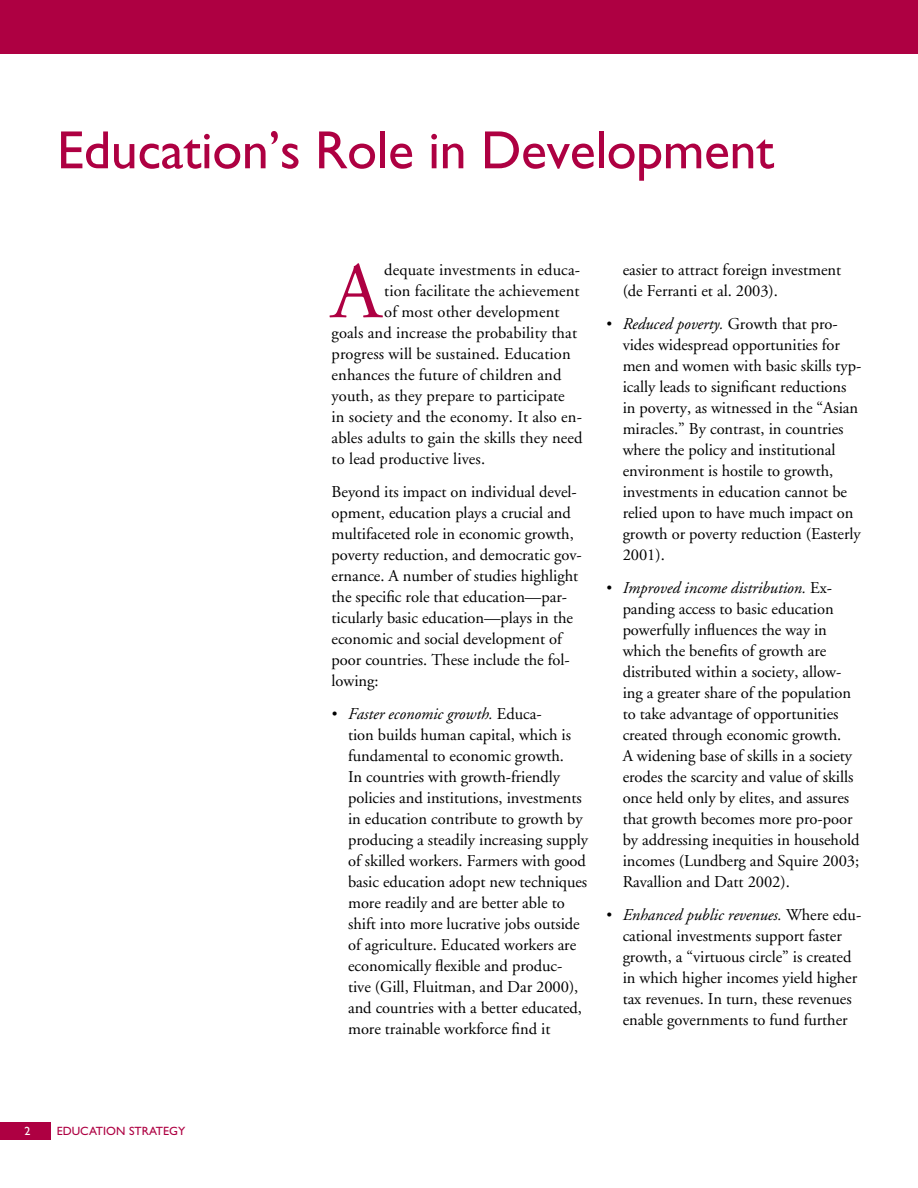
<style>
.page{position:relative;width:918px;height:1188px;background:#fff}
.page>*{position:absolute;margin:0;border:0;box-sizing:border-box;transform-origin:0 0}
.GSM_BT3_Drop_Cap{font:79.8px "Adobe Garamond";color:#ae0042}
.GSM_Chapter_Head-Main_36_36{font:54px "Gill Sans";letter-spacing:-.005em;color:#ae0042}
.GSM_BT3_Bullet_1{font:16.5px/21px "Adobe Garamond";letter-spacing:-.005em;color:#000}
.GSM_BT3{font:16.5px/21px "Adobe Garamond";letter-spacing:-.005em;color:#000}
.GSM_BT3_Drop_Cap-2{font:16.5px "Adobe Garamond";letter-spacing:.005em;color:#000}
.t1{font:12px "Gill Sans";color:#ae0042}
.t2{font:12px "Gill Sans";color:#fff}
.s1{font-family:"Times New Roman";font-style:italic}
.s2{font-style:italic}
</style>
<div class="page">
<div style="left:0;top:1122px;width:51px;height:17px;background:#ae0042"></div>
<div style="left:0;top:0;width:918px;height:54px;background:#ae0042"></div>
<p class="GSM_Chapter_Head-Main_36_36" style="left:57px;top:119px;width:719px">Education’s Role in Development</p>
<p class="t2" style="left:24px;top:1124px;width:7px">2</p>
<p class="t1" style="left:57px;top:1124px;width:130px">EDUCATION STRATEGY</p>
<p class="GSM_BT3_Drop_Cap" style="left:332px;top:249px;width:51px">A</p>
<p class="GSM_BT3_Drop_Cap-2" style="left:384px;top:261px;width:197px">dequate investments in educa-</p>
<p class="GSM_BT3_Drop_Cap-2" style="left:384px;top:282px;width:197px">tion facilitate the achievement</p>
<p class="GSM_BT3_Drop_Cap-2" style="left:384px;top:303px;width:177px">of most other development</p>
<p class="GSM_BT3_Drop_Cap-2" style="left:332px;top:324px;width:247px">goals and increase the probability that</p>
<p class="GSM_BT3_Drop_Cap-2" style="left:332px;top:345px;width:241px">progress will be sustained. Education</p>
<p class="GSM_BT3_Drop_Cap-2" style="left:332px;top:366px;width:231px">enhances the future of children and</p>
<p class="GSM_BT3_Drop_Cap-2" style="left:332px;top:387px;width:235px">youth, as they prepare to participate</p>
<p class="GSM_BT3_Drop_Cap-2" style="left:332px;top:408px;width:252px">in society and the economy. It also en-</p>
<p class="GSM_BT3_Drop_Cap-2" style="left:332px;top:429px;width:252px">ables adults to gain the skills they need</p>
<p class="GSM_BT3_Drop_Cap-2" style="left:332px;top:450px;width:155px">to lead productive lives.</p>
<p class="GSM_BT3" style="left:332px;top:482px;width:252px">Beyond its impact on individual devel&shy;opment, education plays a crucial and multifaceted role in economic growth, poverty reduction, and democratic gov&shy;ernance. A number of studies highlight the specific role that education—par&shy;ticularly basic education—plays in the economic and social development of poor countries. These include the fol&shy;lowing:</p>
<p class="GSM_BT3_Bullet_1" style="left:348px;top:704px;width:242px;text-indent:-16px"><span class="s1">•</span> <span class="s2">Faster economic growth.</span> Educa-<br>tion builds human capital, which is fundamental to economic growth.<br>In countries with growth-friendly policies and institutions, investments in education contribute to growth by producing a steadily increasing supply of skilled workers. Farmers with good basic education adopt new techniques more readily and are better able to shift into more lucrative jobs outside of agriculture. Educated workers are economically flexible and produc&shy;tive (Gill, Fluitman, and Dar 2000), and countries with a better educated, more trainable workforce find it</p>
<p class="GSM_BT3_Bullet_1" style="left:623px;top:260px;width:220px">easier to attract foreign investment (de Ferranti et al. 2003).</p>
<p class="GSM_BT3_Bullet_1" style="left:623px;top:314px;width:240px;text-indent:-16px"><span class="s1">•</span> <span class="s2">Reduced poverty.</span> Growth that pro&shy;vides widespread opportunities for men and women with basic skills typ&shy;ically leads to significant reductions in poverty, as witnessed in the “Asian miracles.” By contrast, in countries where the policy and institutional environment is hostile to growth, investments in education cannot be relied upon to have much impact on growth or poverty reduction (Easterly 2001).</p>
<p class="GSM_BT3_Bullet_1" style="left:623px;top:578px;width:238px;text-indent:-16px"><span class="s1">•</span> <span class="s2">Improved income distribution.</span> Ex&shy;panding access to basic education powerfully influences the way in which the benefits of growth are distributed within a society, allow&shy;ing a greater share of the population to take advantage of opportunities created through economic growth.<br>A widening base of skills in a society erodes the scarcity and value of skills once held only by elites, and assures that growth becomes more pro-poor by addressing inequities in household incomes (Lundberg and Squire 2003; Ravallion and Datt 2002).</p>
<p class="GSM_BT3_Bullet_1" style="left:623px;top:905px;width:240px;text-indent:-16px"><span class="s1">•</span> <span class="s2">Enhanced public revenues.</span> Where edu&shy;cational investments support faster growth, a “virtuous circle” is created in which higher incomes yield higher tax revenues. In turn, these revenues enable governments to fund further</p>
</div>
